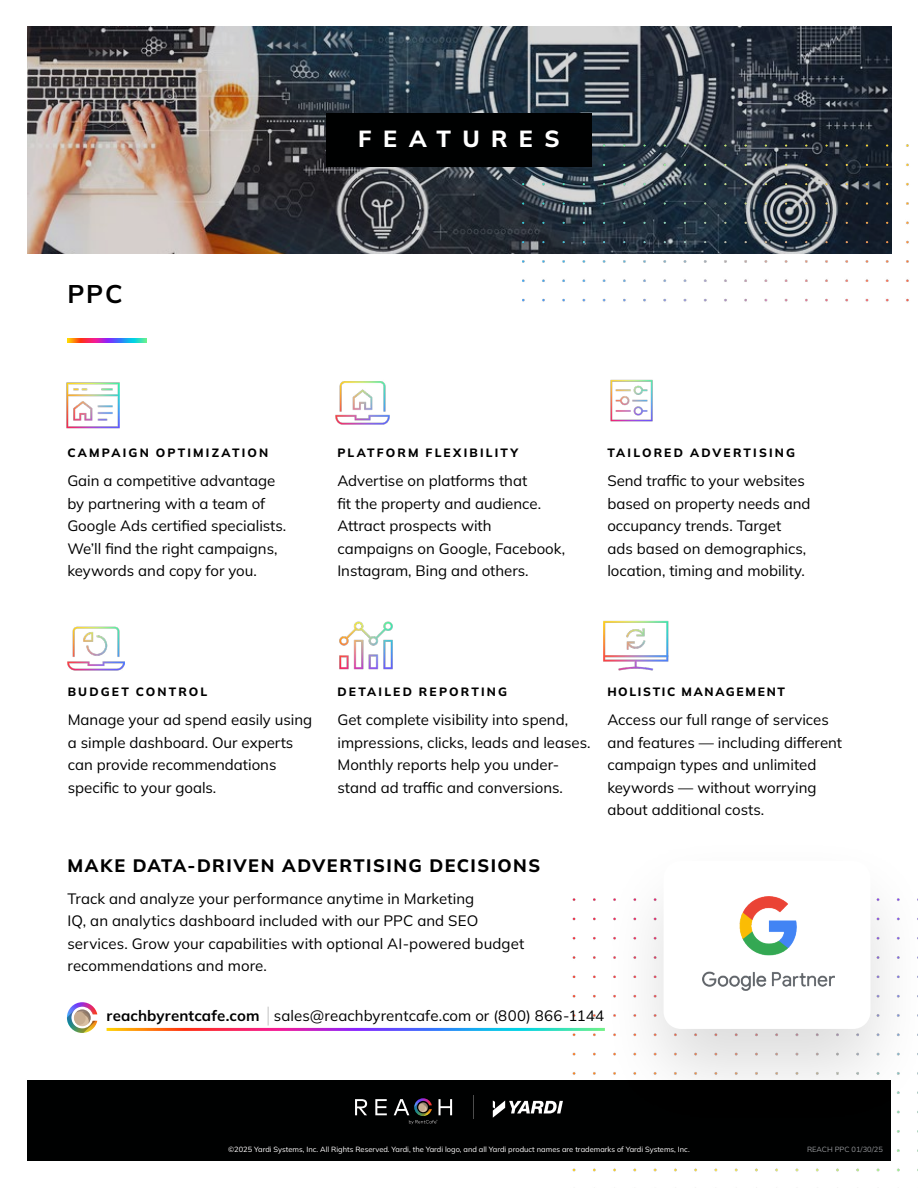
<style>
.page{position:relative;width:918px;height:1188px;background:#fff}
.page>*{position:absolute;margin:0;border:0;box-sizing:border-box;transform-origin:0 0}
.t1{font:700 25.5px "Mulish";color:#000}
.t2{font:800 23.25px "Mulish";letter-spacing:.49em;color:#fff}
.t3{font:800 18px "Mulish";letter-spacing:.08em;color:#000}
.t4{font:15px/22.5px "Mulish";color:#000}
.t5{font:800 12px "Mulish";letter-spacing:.175em;color:#000}
.t6{font:800 12px "Mulish";letter-spacing:.14em;color:#000}
.t7{font:7.5px "Mulish";color:#fff}
.t8{font:7.5px "Mulish";color:#939598}
.s1{font-weight:700}
.s2{color:#000101}
</style>
<div class="page">
<svg style="left:68px;top:338px;width:79px;height:5px"></svg>
<img style="left:67px;top:382px;width:53px;height:46px">
<img style="left:335px;top:381px;width:55px;height:44px">
<img style="left:610px;top:379px;width:43px;height:43px">
<img style="left:68px;top:626px;width:57px;height:45px">
<img style="left:339px;top:621px;width:54px;height:49px">
<img style="left:603px;top:620px;width:66px;height:51px">
<div style="left:27px;top:1080px;width:864px;height:81px;background:#000101"></div>
<svg style="left:473px;top:1095px;width:1px;height:24px"></svg>
<svg style="left:355px;top:1098px;width:97px;height:26px"></svg>
<svg style="left:493px;top:1100px;width:70px;height:18px"></svg>
<div style="left:599px;top:833px;width:319px;height:297px;background:#000;opacity:.14"></div>
<div style="left:664px;top:861px;width:206px;height:168px;background:#fff;border-radius:17px"></div>
<img style="left:702px;top:897px;width:133px;height:93px">
<svg style="left:66px;top:1002px;width:32px;height:31px"></svg>
<svg style="left:107px;top:1007px;width:498px;height:24px"></svg>
<img style="left:27px;top:26px;width:864px;height:228px">
<img style="left:523px;top:130px;width:386px;height:172px">
<div style="left:326px;top:113px;width:266px;height:54px;background:#000101"></div>
<h1 class="t1" style="left:68px;top:277px;width:57px">PPC</h1>
<h2 class="t2" style="left:358px;top:123px;width:203px">FEATURES</h2>
<p class="t5" style="left:67px;top:444px;width:202px">CAMPAIGN OPTIMIZATION</p>
<p class="t4" style="left:67px;top:469px;width:220px">Gain a competitive advantage by partnering with a team of<br>Google Ads certified specialists.<br>We’ll find the right campaigns, keywords and copy for you.</p>
<p class="t5" style="left:337px;top:444px;width:183px">PLATFORM FLEXIBILITY</p>
<p class="t4" style="left:337px;top:469px;width:229px">Advertise on platforms that<br>fit the property and audience.<br>Attract prospects with campaigns on Google, Facebook,<br>Instagram, Bing and others.</p>
<p class="t5" style="left:607px;top:444px;width:189px">TAILORED ADVERTISING</p>
<p class="t4" style="left:607px;top:469px;width:205px">Send traffic to your websites based on property needs and occupancy trends. Target ads based on demographics, location, timing and mobility.</p>
<p class="t5" style="left:68px;top:683px;width:141px">BUDGET CONTROL</p>
<p class="t4" style="left:68px;top:708px;width:246px">Manage your ad spend easily using a simple dashboard. Our experts can provide recommendations specific to your goals.</p>
<p class="t5" style="left:338px;top:683px;width:171px">DETAILED REPORTING</p>
<p class="t4" style="left:338px;top:708px;width:254px">Get complete visibility into spend, impressions, clicks, leads and leases.<br>Monthly reports help you under&shy;stand ad traffic and conversions.</p>
<p class="t3" style="left:68px;top:853px;width:474px">MAKE DATA-DRIVEN ADVERTISING DECISIONS</p>
<p class="t4" style="left:68px;top:887px;width:458px">Track and analyze your performance anytime in Marketing<br>IQ, an analytics dashboard included with our PPC and SEO services. Grow your capabilities with optional AI-powered budget recommendations and more.</p>
<p class="t6" style="left:607px;top:683px;width:179px">HOLISTIC MANAGEMENT</p>
<p class="t4" style="left:607px;top:708px;width:236px">Access our full range of services and features — including different campaign types and unlimited keywords — without worrying about additional costs.</p>
<p class="t4" style="left:107px;top:1004px;width:499px"><span class="s1">reachbyrentcafe.com</span> sales@reachbyrentcafe.com <span class="s2">or (800) 866-1144</span></p>
<p class="t7" style="left:228px;top:1144px;width:463px">©2025 Yardi Systems, Inc. All Rights Reserved. Yardi, the Yardi logo, and all Yardi product names are trademarks of Yardi Systems, Inc.</p>
<p class="t8" style="left:807px;top:1144px;width:77px">REACH PPC 01/30/25</p>
</div>
